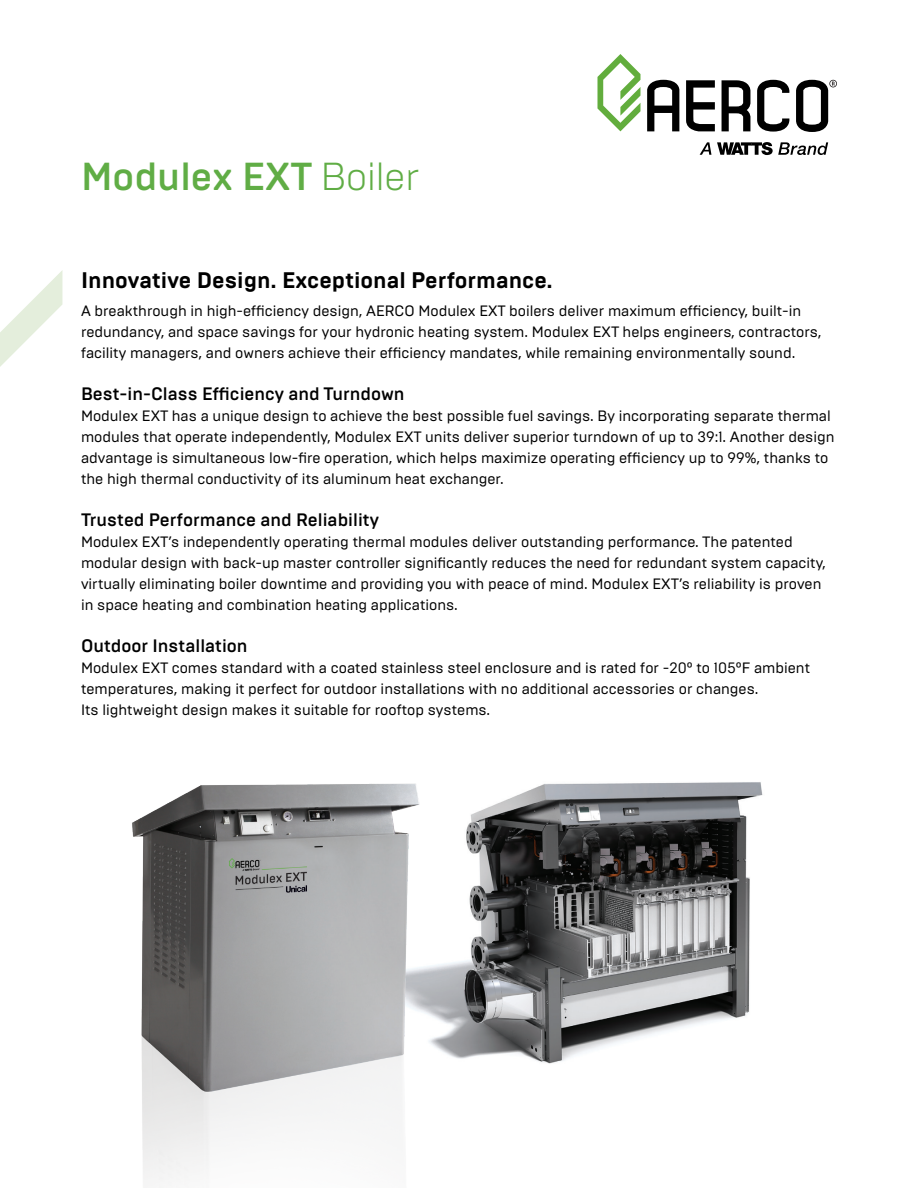
<style>
.page{position:relative;width:918px;height:1188px;background:#fff}
.page>*{position:absolute;margin:0;border:0;box-sizing:border-box;transform-origin:0 0}
.t1{font:500 39px "Brutal Type";color:#60ad45}
.t2{font:700 22.5px "Brutal Type";color:#000}
.t3{font:500 18px "Brutal Type";color:#000}
.t4{font:15px/21px "Brutal Type";color:#000}
.s1{font-weight:300}
</style>
<div class="page">
<svg style="left:0;top:271px;width:62px;height:96px"></svg>
<svg style="left:597px;top:54px;width:43px;height:77px"></svg>
<svg style="left:647px;top:80px;width:32px;height:51px"></svg>
<svg style="left:686px;top:80px;width:29px;height:51px"></svg>
<svg style="left:722px;top:80px;width:29px;height:51px"></svg>
<svg style="left:757px;top:80px;width:32px;height:52px"></svg>
<svg style="left:796px;top:80px;width:41px;height:52px"></svg>
<svg style="left:700px;top:142px;width:11px;height:13px"></svg>
<svg style="left:717px;top:142px;width:111px;height:13px"></svg>
<img style="left:428px;top:782px;width:335px;height:282px">
<img style="left:132px;top:783px;width:296px;height:399px">
<p class="t1" style="left:81px;top:153px;width:340px">Modulex EXT <span class="s1">Boiler</span></p>
<p class="t2" style="left:81px;top:267px;width:473px">Innovative Design. Exceptional Performance.</p>
<p class="t4" style="left:81px;top:300px;width:742px">A breakthrough in high-efficiency design, AERCO Modulex EXT boilers deliver maximum efficiency, built-in redundancy, and space savings for your hydronic heating system. Modulex EXT helps engineers, contractors, facility managers, and owners achieve their efficiency mandates, while remaining environmentally sound.</p>
<p class="t3" style="left:81px;top:383px;width:325px">Best-in-Class Efficiency and Turndown</p>
<p class="t4" style="left:81px;top:405px;width:755px">Modulex EXT has a unique design to achieve the best possible fuel savings. By incorporating separate thermal modules that operate independently, Modulex EXT units deliver superior turndown of up to 39:1. Another design advantage is simultaneous low-fire operation, which helps maximize operating efficiency up to 99%, thanks to the high thermal conductivity of its aluminum heat exchanger.</p>
<p class="t3" style="left:81px;top:509px;width:299px">Trusted Performance and Reliability</p>
<p class="t4" style="left:81px;top:531px;width:746px">Modulex EXT’s independently operating thermal modules deliver outstanding performance. The patented modular design with back-up master controller significantly reduces the need for redundant system capacity, virtually eliminating boiler downtime and providing you with peace of mind. Modulex EXT’s reliability is proven in space heating and combination heating applications.</p>
<p class="t3" style="left:81px;top:635px;width:168px">Outdoor Installation</p>
<p class="t4" style="left:81px;top:657px;width:731px">Modulex EXT comes standard with a coated stainless steel enclosure and is rated for -20° to 105°F ambient temperatures, making it perfect for outdoor installations with no additional accessories or changes.<br>Its lightweight design makes it suitable for rooftop systems.</p>
</div>
